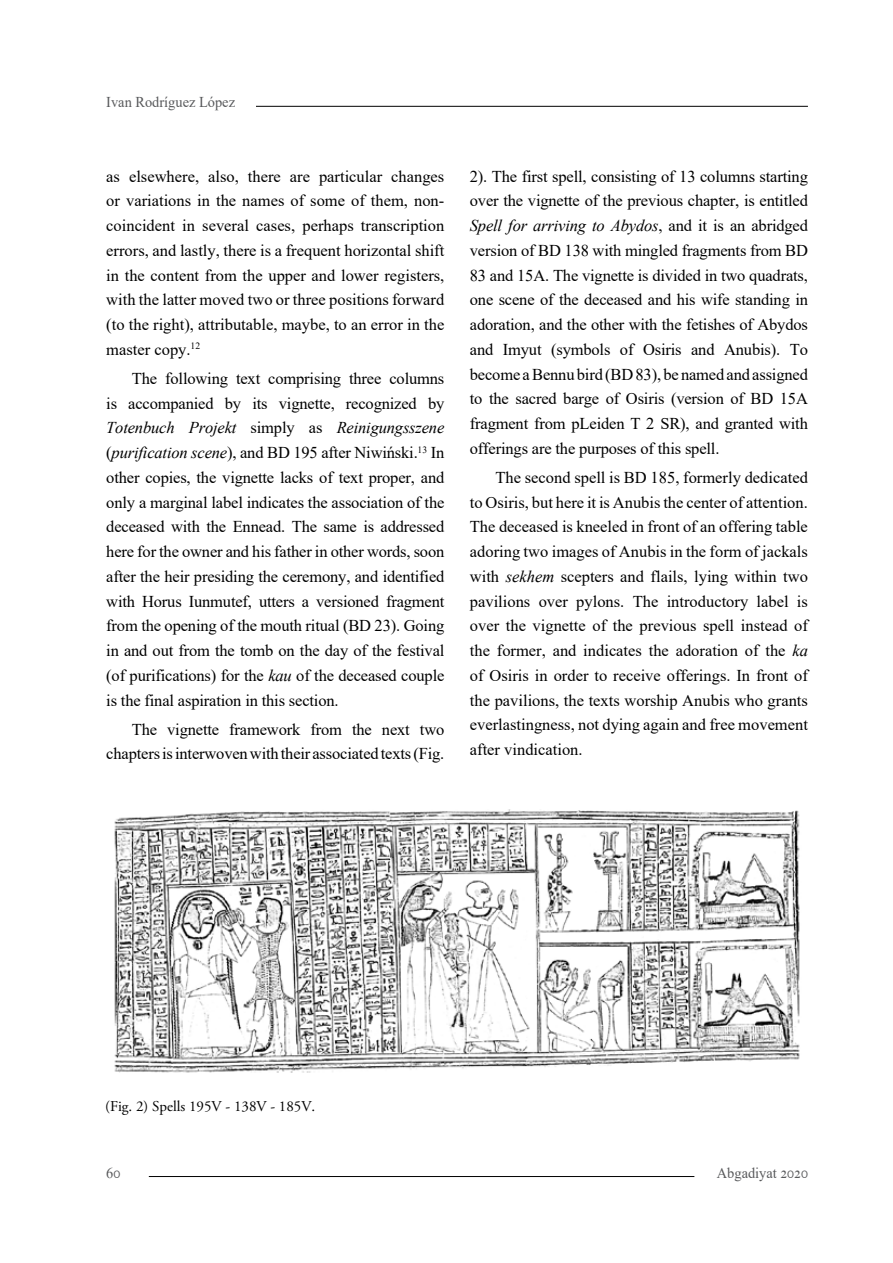
<style>
.page{position:relative;width:893px;height:1263px;background:#fff}
.page>*{position:absolute;margin:0;border:0;box-sizing:border-box;transform-origin:0 0}
.t1{font:16.5px/24.8px "Times New Roman";letter-spacing:-.01em;color:#000;text-align:justify}
.t2{font:15px "Times New Roman";color:#58595b;scale:.96 1}
.t3{font:15px "Adobe Garamond Pro";color:#000}
.s1{font-style:italic}
</style>
<div class="page">
<hr style="left:106px;top:106px;width:702px;height:1px;background:#000">
<div style="left:106px;top:96px;width:150px;height:17px;background:#fff"></div>
<hr style="left:149px;top:1176px;width:545px;height:1px;background:#000">
<img style="left:114px;top:809px;width:686px;height:264px">
<p class="t2" style="left:106px;top:91px;width:136px">Ivan Rodríguez López</p>
<p class="t1" style="left:106px;top:163px;width:340px">as elsewhere, also, there are particular changes or variations in the names of some of them, non&shy;coincident in several cases, perhaps transcription errors, and lastly, there is a frequent horizontal shift in the content from the upper and lower registers, with the latter moved two or three positions forward (to the right), attributable, maybe, to an error in the master copy.<sup>12</sup></p>
<p class="t1" style="left:106px;top:365px;width:340px;text-indent:26px">The following text comprising three columns is accompanied by its vignette, recognized by <span class="s1">Totenbuch Projekt</span> simply as <span class="s1">Reinigungsszene </span>(<span class="s1">purification scene</span>), and BD 195 after Niwiński.<sup>13</sup> In other copies, the vignette lacks of text proper, and only a marginal label indicates the association of the deceased with the Ennead. The same is addressed here for the owner and his father in other words, soon after the heir presiding the ceremony, and identified with Horus Iunmutef, utters a versioned fragment from the opening of the mouth ritual (BD 23). Going in and out from the tomb on the day of the festival (of purifications) for the <span class="s1">kau</span> of the deceased couple is the final aspiration in this section.</p>
<p class="t1" style="left:106px;top:716px;width:340px;text-align:right">The vignette framework from the next two chapters is interwoven with their associated texts (Fig.</p>
<p class="t1" style="left:470px;top:163px;width:340px">2). The first spell, consisting of 13 columns starting over the vignette of the previous chapter, is entitled <span class="s1">Spell for arriving to Abydos</span>, and it is an abridged version of BD 138 with mingled fragments from BD 83 and 15A. The vignette is divided in two quadrats, one scene of the deceased and his wife standing in adoration, and the other with the fetishes of Abydos and Imyut (symbols of Osiris and Anubis). To become a Bennu bird (BD 83), be named and assigned to the sacred barge of Osiris (version of BD 15A fragment from pLeiden T 2 SR), and granted with offerings are the purposes of this spell.</p>
<p class="t1" style="left:470px;top:464px;width:340px;text-indent:26px">The second spell is BD 185, formerly dedicated to Osiris, but here it is Anubis the center of attention.<br>The deceased is kneeled in front of an offering table adoring two images of Anubis in the form of jackals with <span class="s1">sekhem</span> scepters and flails, lying within two pavilions over pylons. The introductory label is over the vignette of the previous spell instead of the former, and indicates the adoration of the <span class="s1">ka </span>of Osiris in order to receive offerings. In front of the pavilions, the texts worship Anubis who grants everlastingness, not dying again and free movement after vindication.</p>
<p class="t3" style="left:105px;top:1097px;width:212px">(Fig. 2) Spells 195V - 138V - 185V.</p>
<p class="t2" style="left:106px;top:1162px;width:16px">60</p>
<p class="t2" style="left:717px;top:1162px;width:96px">Abgadiyat 2020</p>
</div>
